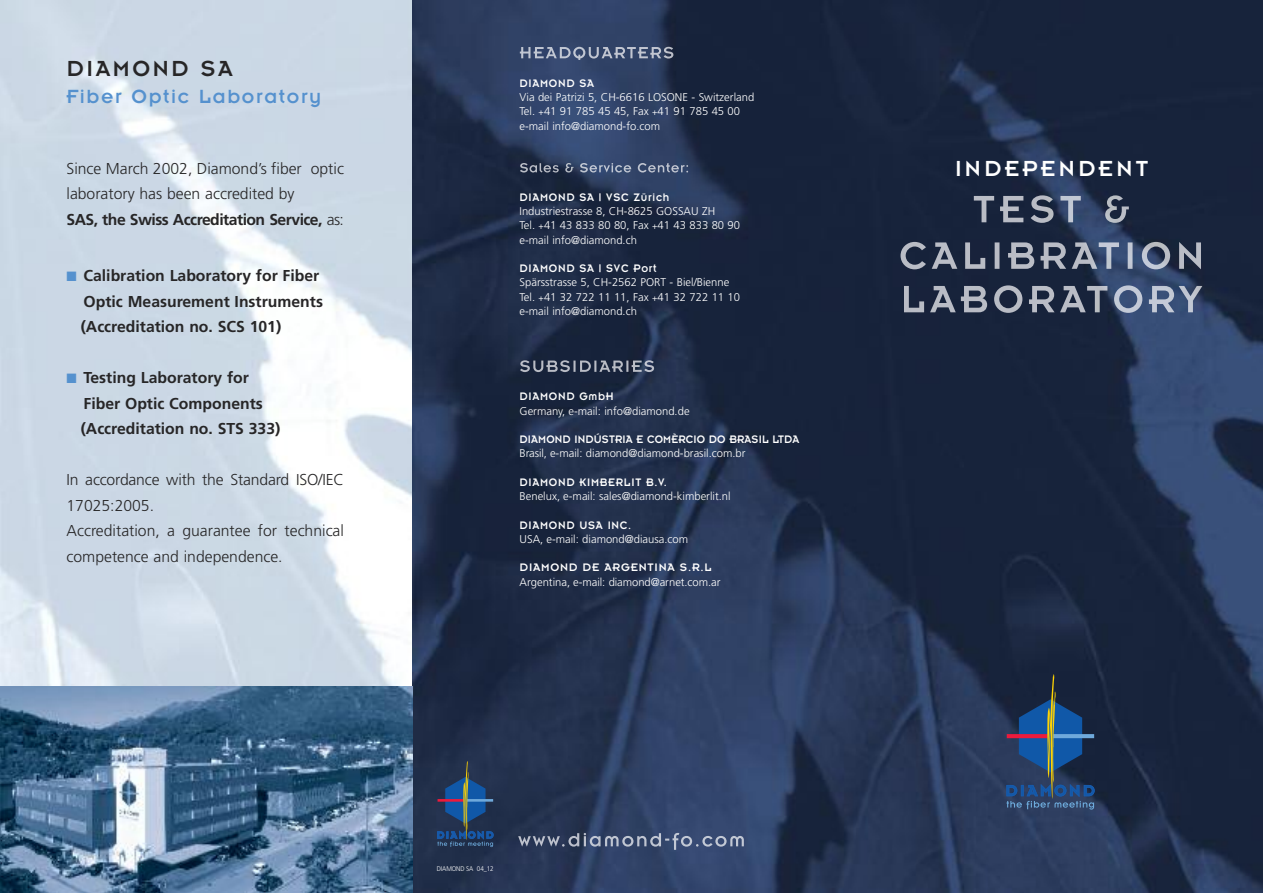
<style>
.page{position:relative;width:1263px;height:893px;background:#fff}
.page>*{position:absolute;margin:0;border:0;box-sizing:border-box;transform-origin:0 0}
.t1{font:24px "Insignia";letter-spacing:.135em;color:#fff}
.t2{font:24px "Insignia";letter-spacing:.105em;color:#272627}
.t3{font:21px "Insignia";letter-spacing:.08em;color:#5591ce}
.t4{font:300 15.75px/25.5px "Frutiger LT Std";color:#272627}
.t5{font:700 15.75px/25.5px "Frutiger LT Std";color:#272627}
.t6{font:12px "Insignia";letter-spacing:.065em;color:#fff;scale:.95 1}
.t7{font:12px "Insignia";letter-spacing:.015em;color:#fff;scale:.94 1}
.t8{font:12px "Insignia";letter-spacing:.065em;color:#fff}
.t9{font:300 11.25px/14.2px "Frutiger LT Std";color:#fff}
.t10{font:300 6.75px "Frutiger LT Std";letter-spacing:-.015em;color:#fff;scale:.93 1}
.s1{font-weight:700}
.s2{font-size:9px}
</style>
<div class="page">
<img style="left:412px;top:0;width:851px;height:893px">
<img style="left:974px;top:195px;width:155px;height:28px">
<img style="left:900px;top:242px;width:301px;height:27px">
<img style="left:904px;top:285px;width:298px;height:28px">
<img style="left:0;top:686px;width:412px;height:207px">
<svg style="left:1006px;top:674px;width:88px;height:136px;background:#274267"></svg>
<svg style="left:437px;top:761px;width:56px;height:86px;background:#29456a"></svg>
<img style="left:518px;top:833px;width:226px;height:17px">
<img style="left:520px;top:47px;width:153px;height:13px">
<img style="left:520px;top:163px;width:134px;height:10px">
<img style="left:520px;top:360px;width:134px;height:12px">
<svg style="left:67px;top:272px;width:9px;height:9px"></svg>
<svg style="left:67px;top:374px;width:9px;height:9px"></svg>
<h1 class="t2" style="left:67px;top:61px;width:168px">DIAMOND SA</h1>
<h2 class="t3" style="left:67px;top:90px;width:256px">Fiber Optic Laboratory</h2>
<h3 class="t4" style="left:67px;top:157px;width:279px">Since March 2002, Diamond’s fiber optic laboratory has been accredited by<br><span class="s1">SAS, the Swiss Accreditation Service,</span> as:</h3>
<h3 class="t5" style="left:81px;top:264px;width:244px">Calibration Laboratory for Fiber<br>Optic Measurement Instruments (Accreditation no. SCS 101)</h3>
<h3 class="t5" style="left:81px;top:366px;width:201px">Testing Laboratory for<br>Fiber Optic Components (Accreditation no. STS 333)</h3>
<h3 class="t4" style="left:67px;top:468px;width:279px">In accordance with the Standard ISO/IEC<br>17025:2005.<br>Accreditation, a guarantee for technical competence and independence.</h3>
<p class="t6" style="left:520px;top:79px;width:80px">DIAMOND SA</p>
<p class="t9" style="left:520px;top:91px;width:236px">Via dei Patrizi 5, CH-6616 LOSONE - Switzerland<br>Tel. <span class="s2">+</span>41 91 785 45 45, Fax <span class="s2">+</span>41 91 785 45 00 e-mail info@diamond-fo.com</p>
<p class="t6" style="left:520px;top:193px;width:159px">DIAMOND SA | VSC Zürich</p>
<p class="t9" style="left:520px;top:205px;width:222px">Industriestrasse 8, CH-8625 GOSSAU ZH<br>Tel. <span class="s2">+</span>41 43 833 80 80, Fax <span class="s2">+</span>41 43 833 80 90 e-mail info@diamond.ch</p>
<p class="t6" style="left:520px;top:265px;width:146px">DIAMOND SA | SVC Port</p>
<p class="t9" style="left:520px;top:276px;width:222px">Spärsstrasse 5, CH-2562 PORT - Biel/Bienne<br>Tel. <span class="s2">+</span>41 32 722 11 11, Fax <span class="s2">+</span>41 32 722 11 10 e-mail info@diamond.ch</p>
<p class="t6" style="left:520px;top:393px;width:101px">DIAMOND GmbH</p>
<p class="t9" style="left:520px;top:404px;width:172px">Germany, e-mail: info@diamond.de</p>
<p class="t7" style="left:519px;top:436px;width:299px">DIAMOND INDÚSTRIA E COMÈRCIO DO BRASIL LTDA</p>
<p class="t9" style="left:520px;top:447px;width:227px">Brasil, e-mail: diamond@diamond-brasil.com.br</p>
<p class="t6" style="left:520px;top:478px;width:157px">DIAMOND KIMBERLIT B.V.</p>
<p class="t9" style="left:520px;top:490px;width:213px">Benelux, e-mail: sales@diamond-kimberlit.nl</p>
<p class="t6" style="left:520px;top:521px;width:119px">DIAMOND USA INC.</p>
<p class="t9" style="left:520px;top:533px;width:170px">USA, e-mail: diamond@diausa.com</p>
<p class="t8" style="left:520px;top:564px;width:194px">DIAMOND DE ARGENTINA S.R.L</p>
<p class="t9" style="left:520px;top:575px;width:202px">Argentina, e-mail: diamond@arnet.com.ar</p>
<p class="t10" style="left:437px;top:866px;width:63px">DIAMOND SA 04_12</p>
<h1 class="t1" style="left:955px;top:161px;width:195px">INDEPENDENT</h1>
</div>
